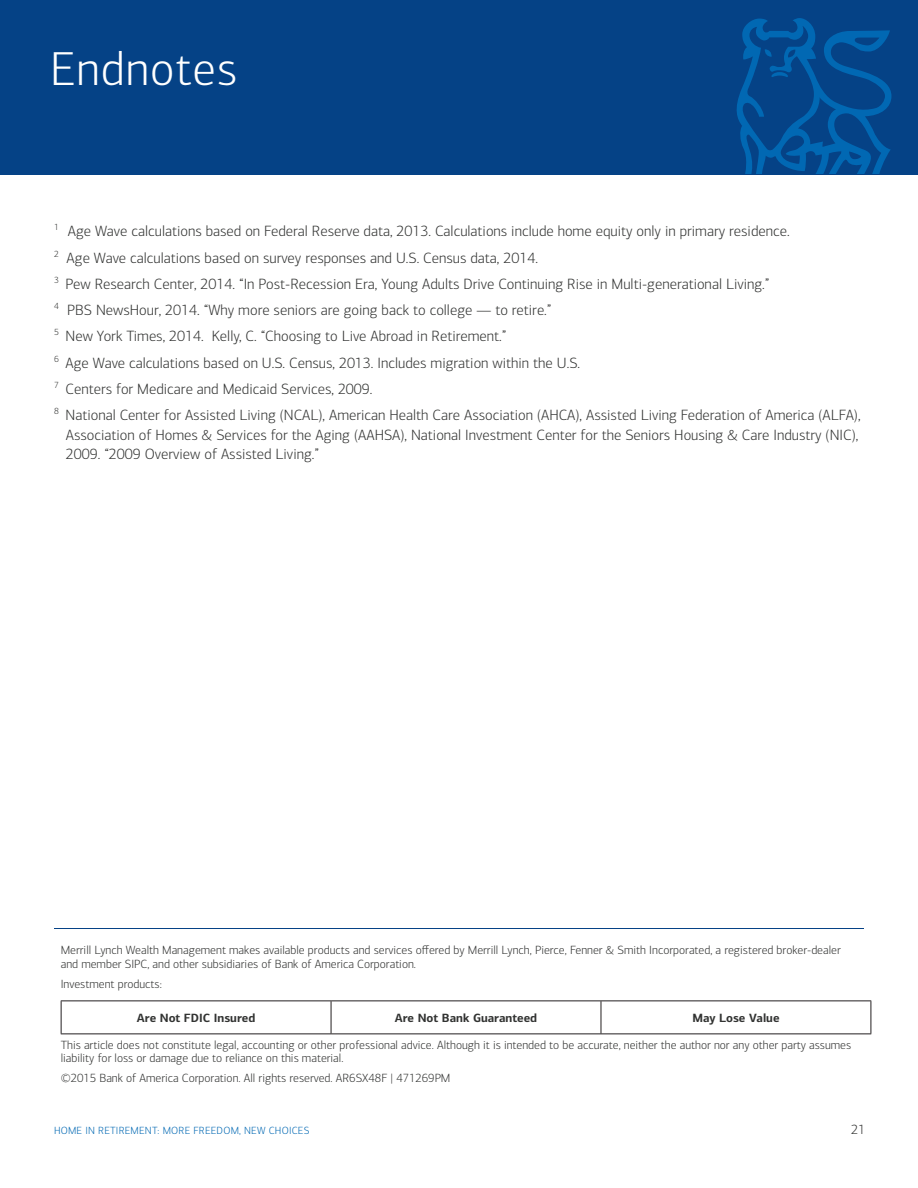
<style>
.page{position:relative;width:918px;height:1188px;background:#fff}
.page>*{position:absolute;margin:0;border:0;box-sizing:border-box;transform-origin:0 0}
.t1{font:300 48px "Connections";letter-spacing:.02em;color:#fff}
.body{font:300 15px/19.5px "Connections";color:#323332}
.t2{font:300 13.5px "Connections";color:#323332}
.body-2{font:300 12px/13.5px "Connections";color:#323332}
.body-3{font:700 12px "Connections";color:#323332}
.t3{font:300 10.5px "Connections";letter-spacing:.02em;color:#0168b3}
</style>
<div class="page">
<div style="left:0;top:0;width:918px;height:176px;background:#054286"></div>
<svg style="left:737px;top:18px;width:154px;height:156px"></svg>
<hr style="left:54px;top:928px;width:810px;height:1px;background:#054286">
<hr style="left:61px;top:1000px;width:270px;height:1px;background:#231f20">
<hr style="left:61px;top:1001px;width:1px;height:33px;background:#231f20">
<hr style="left:331px;top:1000px;width:270px;height:1px;background:#231f20">
<hr style="left:331px;top:1001px;width:1px;height:33px;background:#231f20">
<hr style="left:601px;top:1000px;width:270px;height:1px;background:#231f20">
<hr style="left:601px;top:1001px;width:1px;height:33px;background:#231f20">
<hr style="left:871px;top:1001px;width:1px;height:33px;background:#231f20">
<hr style="left:61px;top:1034px;width:270px;height:1px;background:#231f20">
<hr style="left:331px;top:1034px;width:270px;height:1px;background:#231f20">
<hr style="left:601px;top:1034px;width:270px;height:1px;background:#231f20">
<p class="t1" style="left:50px;top:41px;width:189px">Endnotes</p>
<p class="body" style="left:54px;top:222px;width:737px"><sup>1</sup> Age Wave calculations based on Federal Reserve data, 2013. Calculations include home equity only in primary residence.</p>
<p class="body" style="left:54px;top:248px;width:486px"><sup>2</sup> Age Wave calculations based on survey responses and U.S. Census data, 2014.</p>
<p class="body" style="left:54px;top:274px;width:717px"><sup>3</sup> Pew Research Center, 2014. “In Post-Recession Era, Young Adults Drive Continuing Rise in Multi-generational Living.”</p>
<p class="body" style="left:54px;top:300px;width:499px"><sup>4</sup> PBS NewsHour, 2014. “Why more seniors are going back to college — to retire.”</p>
<p class="body" style="left:54px;top:327px;width:454px"><sup>5</sup> New York Times, 2014. Kelly, C. “Choosing to Live Abroad in Retirement.”</p>
<p class="body" style="left:54px;top:353px;width:528px"><sup>6</sup> Age Wave calculations based on U.S. Census, 2013. Includes migration within the U.S.</p>
<p class="body" style="left:54px;top:379px;width:320px"><sup>7</sup> Centers for Medicare and Medicaid Services, 2009.</p>
<p class="body" style="left:66px;top:405px;width:796px;text-indent:-12px"><sup>8</sup> National Center for Assisted Living (NCAL), American Health Care Association (AHCA), Assisted Living Federation of America (ALFA),<br>Association of Homes &amp; Services for the Aging (AAHSA), National Investment Center for the Seniors Housing &amp; Care Industry (NIC),<br>2009. “2009 Overview of Assisted Living.”</p>
<p class="body-2" style="left:61px;top:943px;width:782px">Merrill Lynch Wealth Management makes available products and services offered by Merrill Lynch, Pierce, Fenner &amp; Smith Incorporated, a registered broker-dealer and member SIPC, and other subsidiaries of Bank of America Corporation.</p>
<p class="body-2" style="left:61px;top:977px;width:103px">Investment products:</p>
<p class="body-3" style="left:137px;top:1010px;width:120px">Are Not FDIC Insured</p>
<p class="body-3" style="left:395px;top:1010px;width:144px">Are Not Bank Guaranteed</p>
<p class="body-3" style="left:692px;top:1010px;width:89px">May Lose Value</p>
<p class="body-2" style="left:61px;top:1038px;width:792px">This article does not constitute legal, accounting or other professional advice. Although it is intended to be accurate, neither the author nor any other party assumes liability for loss or damage due to reliance on this material.</p>
<p class="body-2" style="left:61px;top:1072px;width:391px">©2015 Bank of America Corporation. All rights reserved. AR6SX48F | 471269PM</p>
<p class="t3" style="left:54px;top:1125px;width:257px">HOME IN RETIREMENT: MORE FREEDOM, NEW CHOICES</p>
<p class="t2" style="left:851px;top:1121px;width:16px">21</p>
</div>
